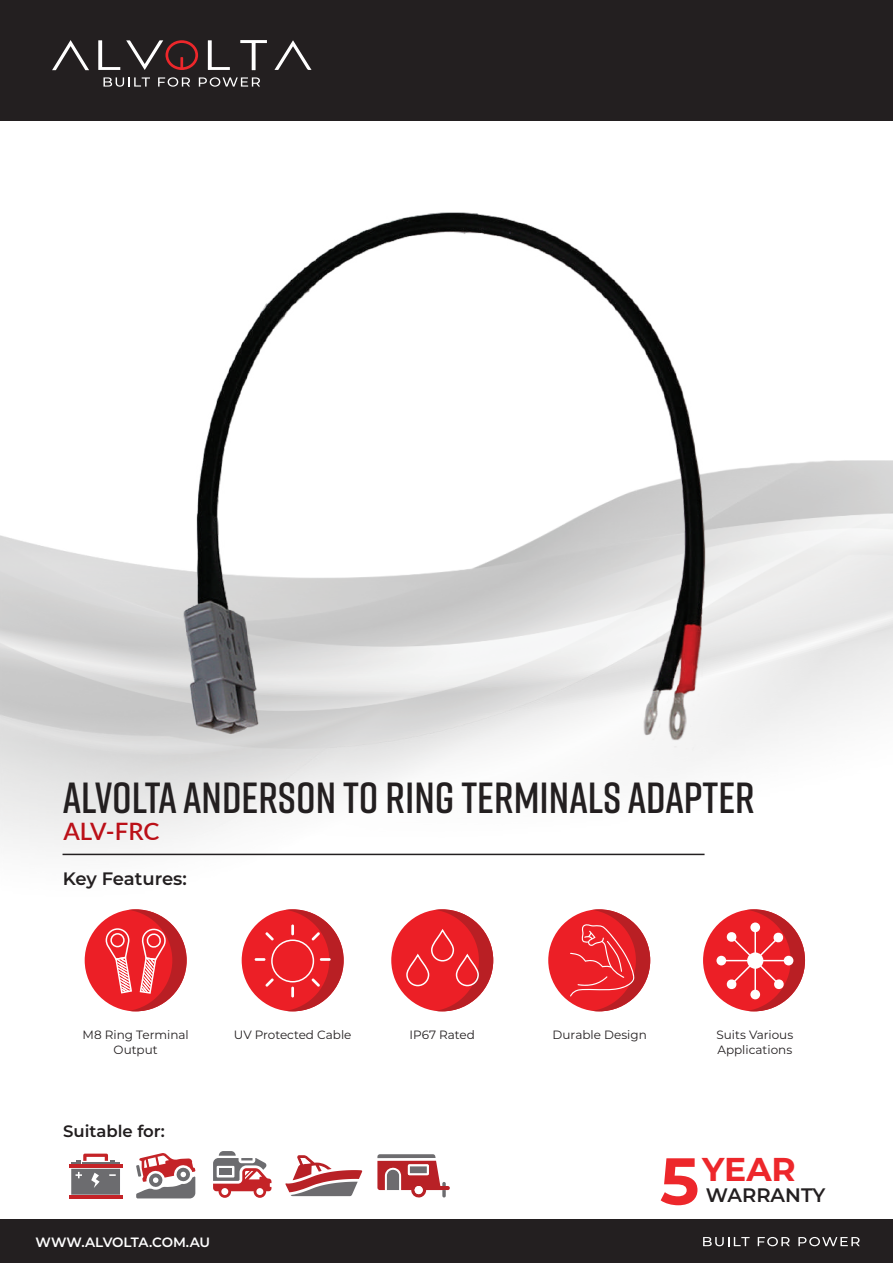
<style>
.page{position:relative;width:893px;height:1263px;background:#fff}
.page>*{position:absolute;margin:0;border:0;box-sizing:border-box;transform-origin:0 0}
.t1{font:600 43.5px "Rift";color:#231f20}
.t2{font:700 33px "Montserrat";color:#ed272b}
.t3{font:600 24px "Lato";letter-spacing:-.005em;color:#bb1018}
.t4{font:600 19.5px "Montserrat";color:#231f20}
.t5{font:600 18px "Montserrat";letter-spacing:-.01em;color:#231f20}
.t6{font:600 16.5px "Montserrat";color:#211d1e}
.t7{font:600 13.5px "Montserrat";letter-spacing:-.015em;color:#fff}
.t8{font:12px/15px "Montserrat";color:#231f20}
.s1{font-size:66px}
</style>
<div class="page">
<div style="left:0;top:0;width:893px;height:121px;background:#231f20"></div>
<div style="left:0;top:1219px;width:893px;height:44px;background:#231f20"></div>
<img style="left:0;top:460px;width:893px;height:552px">
<svg style="left:52px;top:40px;width:37px;height:30px"></svg>
<svg style="left:274px;top:40px;width:38px;height:30px"></svg>
<svg style="left:126px;top:40px;width:72px;height:30px"></svg>
<svg style="left:240px;top:40px;width:27px;height:30px"></svg>
<svg style="left:208px;top:40px;width:22px;height:30px"></svg>
<svg style="left:98px;top:40px;width:22px;height:30px"></svg>
<svg style="left:703px;top:1237px;width:47px;height:9px"></svg>
<svg style="left:758px;top:1237px;width:32px;height:9px"></svg>
<svg style="left:798px;top:1237px;width:62px;height:9px"></svg>
<svg style="left:103px;top:77px;width:47px;height:10px"></svg>
<svg style="left:158px;top:77px;width:32px;height:10px"></svg>
<svg style="left:199px;top:77px;width:61px;height:10px"></svg>
<hr style="left:69px;top:1164px;width:53px;height:4px;background:#c42327">
<hr style="left:69px;top:1196px;width:53px;height:3px;background:#c42327">
<svg style="left:71px;top:1153px;width:49px;height:10px"></svg>
<svg style="left:71px;top:1169px;width:49px;height:26px"></svg>
<svg style="left:136px;top:1153px;width:59px;height:45px"></svg>
<svg style="left:213px;top:1151px;width:58px;height:47px"></svg>
<div style="left:219px;top:1168px;width:13px;height:7px;background:#6c6c6f"></div>
<svg style="left:285px;top:1155px;width:78px;height:42px"></svg>
<svg style="left:377px;top:1154px;width:73px;height:44px"></svg>
<div style="left:85px;top:909px;width:102px;height:102px;background:#ec1f26;border-radius:50%"></div>
<div style="left:242px;top:909px;width:102px;height:102px;background:#ec1f26;border-radius:50%"></div>
<div style="left:391px;top:909px;width:102px;height:102px;background:#ec1f26;border-radius:50%"></div>
<div style="left:548px;top:909px;width:102px;height:102px;background:#ec1f26;border-radius:50%"></div>
<div style="left:703px;top:909px;width:102px;height:102px;background:#ec1f26;border-radius:50%"></div>
<hr style="left:63px;top:854px;width:641px;height:1px;background:#231f20">
<svg style="left:405px;top:909px;width:88px;height:102px"></svg>
<svg style="left:255px;top:909px;width:89px;height:102px"></svg>
<img style="left:98px;top:212px;width:697px;height:615px">
<svg style="left:105px;top:909px;width:82px;height:102px"></svg>
<svg style="left:570px;top:909px;width:80px;height:102px"></svg>
<div style="left:716px;top:956px;width:10px;height:9px;background:#fff;border-radius:50%"></div>
<svg style="left:726px;top:909px;width:79px;height:102px"></svg>
<h1 class="t1" style="left:63px;top:767px;width:694px">ALVOLTA ANDERSON TO RING TERMINALS ADAPTER</h1>
<h3 class="t3" style="left:63px;top:813px;width:97px">ALV-FRC</h3>
<h3 class="t5" style="left:63px;top:866px;width:126px">Key Features:</h3>
<p class="t8" style="left:83px;top:1027px;width:108px">M8 Ring Terminal</p>
<p class="t8" style="left:234px;top:1027px;width:119px">UV Protected Cable</p>
<p class="t8" style="left:410px;top:1027px;width:67px">IP67 Rated</p>
<p class="t8" style="left:114px;top:1042px;width:46px">Output</p>
<h3 class="t6" style="left:63px;top:1120px;width:103px">Suitable for:</h3>
<p class="t7" style="left:36px;top:1232px;width:176px">WWW.ALVOLTA.COM.AU</p>
<p class="t8" style="left:553px;top:1027px;width:96px">Durable Design</p>
<p class="t8" style="left:716px;top:1027px;width:78px">Suits Various<br>Applications</p>
<h2 class="t2" style="left:660px;top:1145px;width:137px"><span class="s1">5</span>YEAR</h2>
<h3 class="t4" style="left:706px;top:1181px;width:121px">WARRANTY</h3>
</div>
